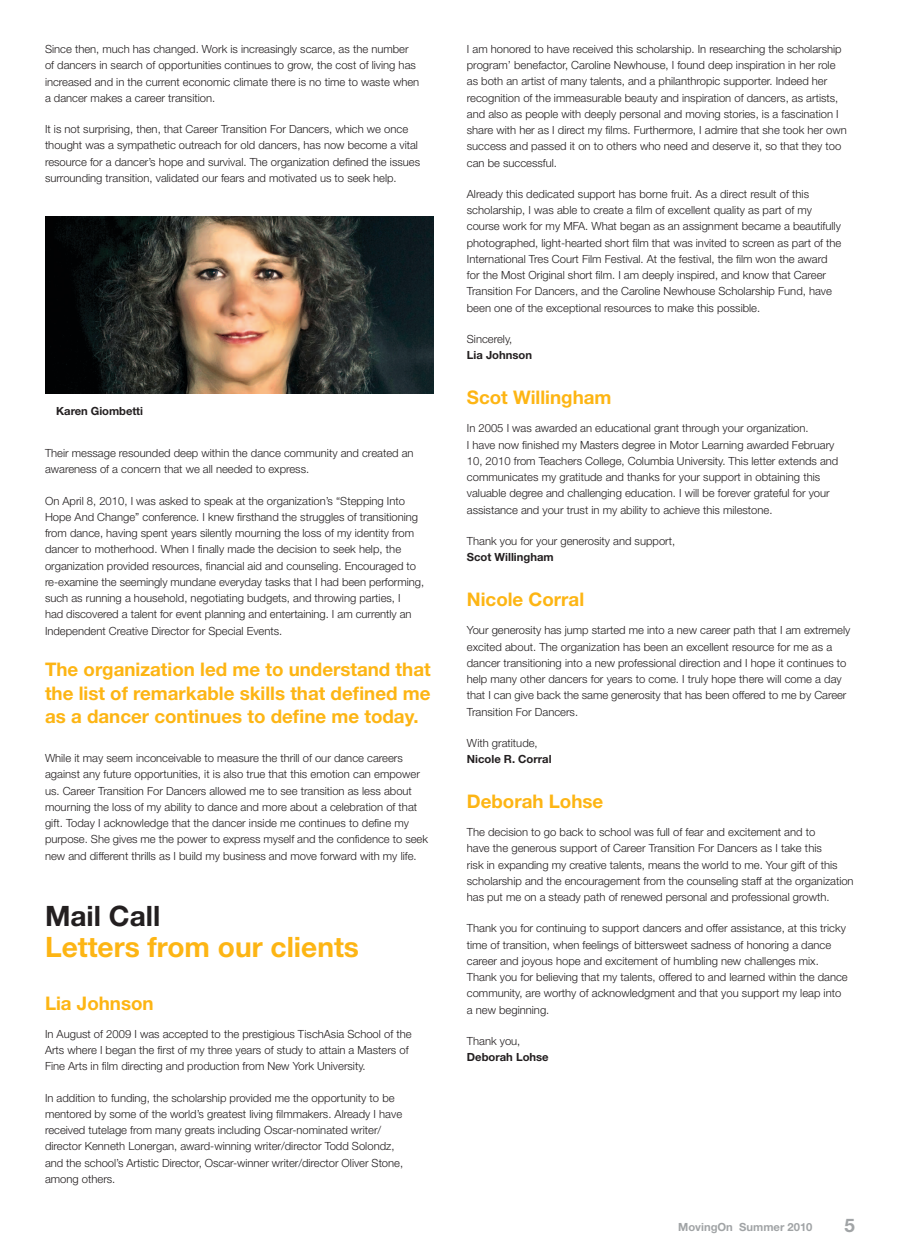
<style>
.page{position:relative;width:900px;height:1260px;background:#fff}
.page>*{position:absolute;margin:0;border:0;box-sizing:border-box;transform-origin:0 0}
.t1{font:700 28.12px "Helvetica Neue LT Std";color:#fdb514}
.t2{font:700 28.12px "Helvetica Neue LT Std";color:#231f20}
.t3{font:700 18.75px/23.8px "Helvetica Neue LT Std";color:#fdb514;text-align:justify}
.t4{font:700 18.75px "Helvetica Neue LT Std";color:#a1a4a6}
.t5{font:300 11.25px/16.2px "Helvetica Neue LT Std";color:#231f20}
.t6{font:700 11.25px "Helvetica Neue LT Std";color:#231f20}
.t7{font:700 11.25px "Helvetica Neue LT Std";color:#a1a4a6}
</style>
<div class="page">
<img style="left:45px;top:217px;width:388px;height:177px">
<p class="t5" style="left:45px;top:41px;width:376px">Since then, much has changed. Work is increasingly scarce, as the number of dancers in search of opportunities continues to grow, the cost of living has increased and in the current economic climate there is no time to waste when a dancer makes a career transition.</p>
<p class="t5" style="left:45px;top:121px;width:377px">It is not surprising, then, that Career Transition For Dancers, which we once thought was a sympathetic outreach for old dancers, has now become a vital resource for a dancer’s hope and survival. The organization defined the issues surrounding transition, validated our fears and motivated us to seek help.</p>
<p class="t6" style="left:56px;top:404px;width:88px">Karen Giombetti</p>
<p class="t5" style="left:45px;top:445px;width:370px">Their message resounded deep within the dance community and created an awareness of a concern that we all needed to express.</p>
<p class="t5" style="left:45px;top:492px;width:381px">On April 8, 2010, I was asked to speak at the organization’s “Stepping Into Hope And Change” conference. I knew firsthand the struggles of transitioning from dance, having spent years silently mourning the loss of my identity from dancer to motherhood. When I finally made the decision to seek help, the organization provided resources, financial aid and counseling. Encouraged to re-examine the seemingly mundane everyday tasks that I had been performing, such as running a household, negotiating budgets, and throwing parties, I<br>had discovered a talent for event planning and entertaining. I am currently an Independent Creative Director for Special Events.</p>
<h2 class="t3" style="left:45px;top:657px;width:387px">The organization led me to understand that the list of remarkable skills that defined me as a dancer continues to define me today.</h2>
<p class="t5" style="left:45px;top:750px;width:385px">While it may seem inconceivable to measure the thrill of our dance careers against any future opportunities, it is also true that this emotion can empower us. Career Transition For Dancers allowed me to see transition as less about mourning the loss of my ability to dance and more about a celebration of that gift. Today I acknowledge that the dancer inside me continues to define my purpose. She gives me the power to express myself and the confidence to seek new and different thrills as I build my business and move forward with my life.</p>
<h1 class="t2" style="left:45px;top:899px;width:117px">Mail Call</h1>
<h1 class="t1" style="left:45px;top:930px;width:316px">Letters from our clients</h1>
<h2 class="t3" style="left:45px;top:991px;width:110px">Lia Johnson</h2>
<p class="t5" style="left:45px;top:1025px;width:368px">In August of 2009 I was accepted to the prestigious TischAsia School of the<br>Arts where I began the first of my three years of study to attain a Masters of<br>Fine Arts in film directing and production from New York University.</p>
<p class="t5" style="left:45px;top:1089px;width:360px">In addition to funding, the scholarship provided me the opportunity to be mentored by some of the world’s greatest living filmmakers. Already I have received tutelage from many greats including Oscar-nominated writer/ director Kenneth Lonergan, award-winning writer/director Todd Solondz, and the school’s Artistic Director, Oscar-winner writer/director Oliver Stone, among others.</p>
<p class="t5" style="left:467px;top:41px;width:381px">I am honored to have received this scholarship. In researching the scholarship program’ benefactor, Caroline Newhouse, I found deep inspiration in her role as both an artist of many talents, and a philanthropic supporter. Indeed her recognition of the immeasurable beauty and inspiration of dancers, as artists, and also as people with deeply personal and moving stories, is a fascination I share with her as I direct my films. Furthermore, I admire that she took her own success and passed it on to others who need and deserve it, so that they too can be successful.</p>
<p class="t5" style="left:467px;top:186px;width:376px">Already this dedicated support has borne fruit. As a direct result of this scholarship, I was able to create a film of excellent quality as part of my course work for my MFA. What began as an assignment became a beautifully photographed, light-hearted short film that was invited to screen as part of the International Tres Court Film Festival. At the festival, the film won the award for the Most Original short film. I am deeply inspired, and know that Career Transition For Dancers, and the Caroline Newhouse Scholarship Fund, have been one of the exceptional resources to make this possible.</p>
<p class="t5" style="left:467px;top:331px;width:47px">Sincerely,</p>
<p class="t6" style="left:467px;top:348px;width:67px">Lia Johnson</p>
<h2 class="t3" style="left:467px;top:385px;width:146px">Scot Willingham</h2>
<p class="t5" style="left:467px;top:420px;width:373px">In 2005 I was awarded an educational grant through your organization.<br>I have now finished my Masters degree in Motor Learning awarded February 10, 2010 from Teachers College, Columbia University. This letter extends and communicates my gratitude and thanks for your support in obtaining this valuable degree and challenging education. I will be forever grateful for your assistance and your trust in my ability to achieve this milestone.</p>
<p class="t5" style="left:467px;top:533px;width:210px">Thank you for your generosity and support,</p>
<p class="t6" style="left:467px;top:550px;width:88px">Scot Willingham</p>
<h2 class="t3" style="left:467px;top:587px;width:119px">Nicole Corral</h2>
<p class="t5" style="left:467px;top:622px;width:385px">Your generosity has jump started me into a new career path that I am extremely excited about. The organization has been an excellent resource for me as a dancer transitioning into a new professional direction and I hope it continues to help many other dancers for years to come. I truly hope there will come a day that I can give back the same generosity that has been offered to me by Career Transition For Dancers.</p>
<p class="t5" style="left:467px;top:734px;width:72px">With gratitude,</p>
<p class="t6" style="left:467px;top:752px;width:86px">Nicole R. Corral</p>
<h2 class="t3" style="left:467px;top:789px;width:138px">Deborah Lohse</h2>
<p class="t5" style="left:467px;top:824px;width:388px">The decision to go back to school was full of fear and excitement and to<br>have the generous support of Career Transition For Dancers as I take this<br>risk in expanding my creative talents, means the world to me. Your gift of this scholarship and the encouragement from the counseling staff at the organization has put me on a steady path of renewed personal and professional growth.</p>
<p class="t5" style="left:467px;top:920px;width:382px">Thank you for continuing to support dancers and offer assistance, at this tricky time of transition, when feelings of bittersweet sadness of honoring a dance career and joyous hope and excitement of humbling new challenges mix.<br>Thank you for believing that my talents, offered to and learned within the dance community, are worthy of acknowledgment and that you support my leap into a new beginning.</p>
<p class="t5" style="left:467px;top:1033px;width:55px">Thank you,</p>
<p class="t6" style="left:467px;top:1050px;width:83px">Deborah Lohse</p>
<p class="t7" style="left:678px;top:1220px;width:136px">MovingOn Summer 2010</p>
<h2 class="t4" style="left:845px;top:1214px;width:12px">5</h2>
</div>
